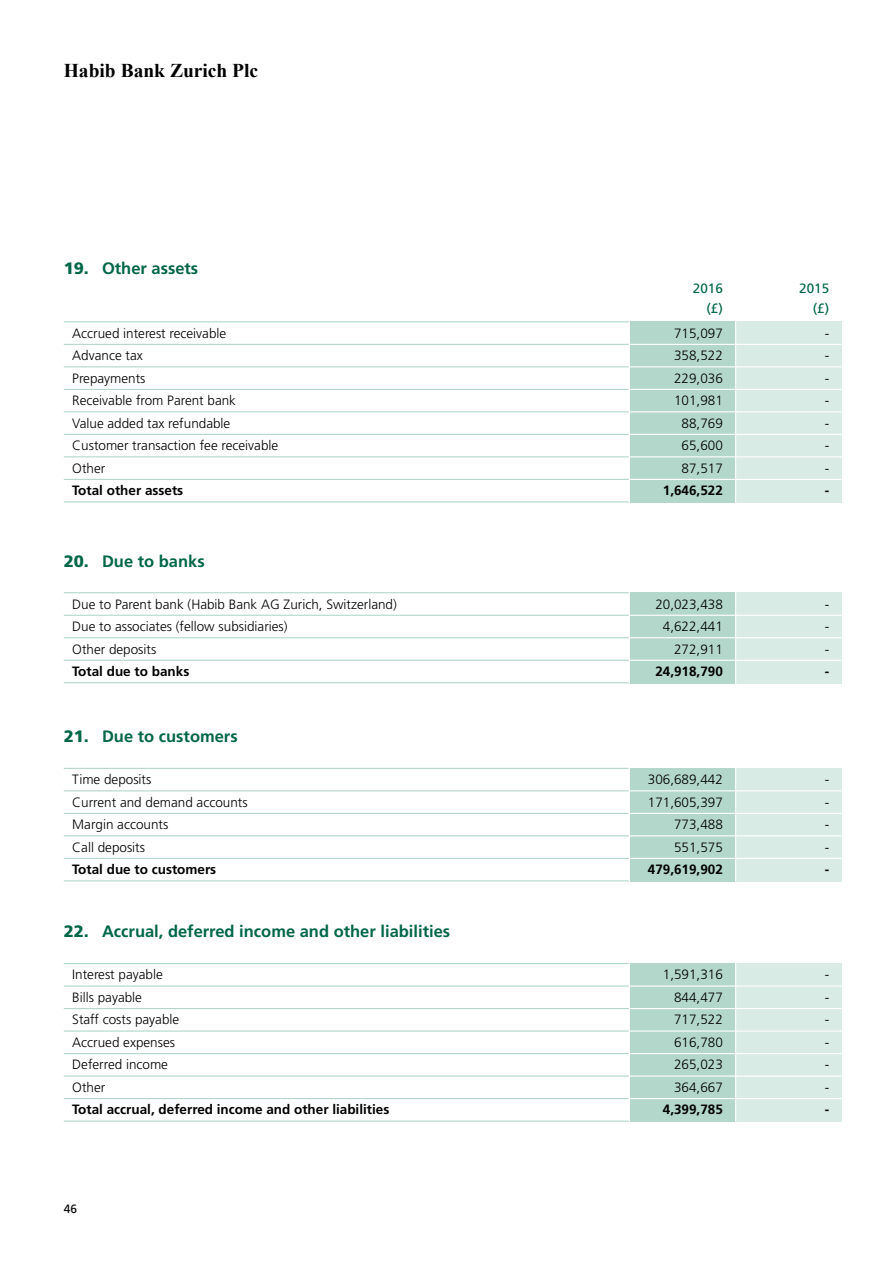
<style>
.page{position:relative;width:893px;height:1263px;background:#fff}
.page>*{position:absolute;margin:0;border:0;box-sizing:border-box;transform-origin:0 0}
.t1{font:700 19.5px "Times New Roman";color:#000}
.t2{font:700 16.5px "Frutiger";color:#006648}
.t3{font:300 13.5px "Frutiger";color:#000}
.t4{font:700 13.5px "Frutiger";color:#000}
.t5{font:13.5px "Frutiger";color:#006648}
.t6{font:12px "Frutiger";color:#000}
.s1{font-weight:900}
</style>
<div class="page">
<div style="left:736px;top:963px;width:106px;height:159px;background:#d9ebe5"></div>
<div style="left:629px;top:963px;width:107px;height:159px;background:#b3d7cb"></div>
<hr style="left:64px;top:963px;width:565px;height:1px;background:#b3d7cb">
<hr style="left:64px;top:985px;width:565px;height:2px;background:#b3d7cb">
<hr style="left:629px;top:985px;width:213px;height:2px;background:#fff">
<hr style="left:64px;top:1008px;width:565px;height:1px;background:#b3d7cb">
<hr style="left:629px;top:1008px;width:213px;height:1px;background:#fff">
<hr style="left:64px;top:1030px;width:565px;height:2px;background:#b3d7cb">
<hr style="left:629px;top:1030px;width:213px;height:2px;background:#fff">
<hr style="left:64px;top:1053px;width:565px;height:1px;background:#b3d7cb">
<hr style="left:629px;top:1053px;width:213px;height:1px;background:#fff">
<hr style="left:64px;top:1075px;width:565px;height:2px;background:#b3d7cb">
<hr style="left:629px;top:1075px;width:213px;height:2px;background:#fff">
<hr style="left:64px;top:1098px;width:565px;height:1px;background:#b3d7cb">
<hr style="left:629px;top:1098px;width:213px;height:1px;background:#fff">
<hr style="left:64px;top:1120px;width:565px;height:2px;background:#b3d7cb">
<hr style="left:735px;top:961px;width:1px;height:162px;background:#fff">
<hr style="left:629px;top:961px;width:1px;height:162px;background:#fff">
<div style="left:736px;top:321px;width:106px;height:181px;background:#d9ebe5"></div>
<div style="left:629px;top:321px;width:107px;height:181px;background:#b3d7cb"></div>
<hr style="left:64px;top:321px;width:565px;height:1px;background:#b3d7cb">
<hr style="left:64px;top:344px;width:565px;height:1px;background:#b3d7cb">
<hr style="left:629px;top:344px;width:213px;height:1px;background:#fff">
<hr style="left:64px;top:366px;width:565px;height:1px;background:#b3d7cb">
<hr style="left:629px;top:366px;width:213px;height:1px;background:#fff">
<hr style="left:64px;top:389px;width:565px;height:1px;background:#b3d7cb">
<hr style="left:629px;top:389px;width:213px;height:1px;background:#fff">
<hr style="left:64px;top:411px;width:565px;height:1px;background:#b3d7cb">
<hr style="left:629px;top:411px;width:213px;height:1px;background:#fff">
<hr style="left:64px;top:434px;width:565px;height:1px;background:#b3d7cb">
<hr style="left:629px;top:434px;width:213px;height:1px;background:#fff">
<hr style="left:64px;top:456px;width:565px;height:1px;background:#b3d7cb">
<hr style="left:629px;top:456px;width:213px;height:1px;background:#fff">
<hr style="left:64px;top:479px;width:565px;height:1px;background:#b3d7cb">
<hr style="left:629px;top:479px;width:213px;height:1px;background:#fff">
<hr style="left:64px;top:501px;width:565px;height:1px;background:#b3d7cb">
<hr style="left:735px;top:319px;width:1px;height:185px;background:#fff">
<hr style="left:629px;top:319px;width:1px;height:185px;background:#fff">
<div style="left:736px;top:768px;width:106px;height:113px;background:#d9ebe5"></div>
<div style="left:629px;top:768px;width:107px;height:113px;background:#b3d7cb"></div>
<hr style="left:64px;top:768px;width:565px;height:1px;background:#b3d7cb">
<hr style="left:64px;top:790px;width:565px;height:1px;background:#b3d7cb">
<hr style="left:629px;top:790px;width:213px;height:1px;background:#fff">
<hr style="left:64px;top:813px;width:565px;height:1px;background:#b3d7cb">
<hr style="left:629px;top:813px;width:213px;height:1px;background:#fff">
<hr style="left:64px;top:835px;width:565px;height:1px;background:#b3d7cb">
<hr style="left:629px;top:835px;width:213px;height:1px;background:#fff">
<hr style="left:64px;top:858px;width:565px;height:1px;background:#b3d7cb">
<hr style="left:629px;top:858px;width:213px;height:1px;background:#fff">
<hr style="left:64px;top:880px;width:565px;height:1px;background:#b3d7cb">
<hr style="left:735px;top:766px;width:1px;height:117px;background:#fff">
<hr style="left:629px;top:766px;width:1px;height:117px;background:#fff">
<div style="left:736px;top:592px;width:106px;height:91px;background:#d9ebe5"></div>
<div style="left:629px;top:592px;width:107px;height:91px;background:#b3d7cb"></div>
<hr style="left:64px;top:592px;width:565px;height:1px;background:#b3d7cb">
<hr style="left:64px;top:615px;width:565px;height:1px;background:#b3d7cb">
<hr style="left:629px;top:615px;width:213px;height:1px;background:#fff">
<hr style="left:64px;top:637px;width:565px;height:1px;background:#b3d7cb">
<hr style="left:629px;top:637px;width:213px;height:1px;background:#fff">
<hr style="left:64px;top:660px;width:565px;height:1px;background:#b3d7cb">
<hr style="left:629px;top:660px;width:213px;height:1px;background:#fff">
<hr style="left:64px;top:682px;width:565px;height:1px;background:#b3d7cb">
<hr style="left:735px;top:590px;width:1px;height:95px;background:#fff">
<hr style="left:629px;top:590px;width:1px;height:95px;background:#fff">
<h1 class="t1" style="left:64px;top:57px;width:196px">Habib Bank Zurich Plc</h1>
<p class="t2" style="left:64px;top:259px;width:136px"><span class="s1">19.</span> Other assets</p>
<p class="t5" style="left:693px;top:281px;width:32px">2016</p>
<p class="t5" style="left:799px;top:281px;width:32px">2015</p>
<p class="t5" style="left:706px;top:300px;width:18px">(£)</p>
<p class="t5" style="left:813px;top:300px;width:18px">(£)</p>
<p class="t3" style="left:72px;top:326px;width:155px">Accrued interest receivable</p>
<p class="t3" style="left:674px;top:326px;width:50px">715,097</p>
<p class="t3" style="left:825px;top:326px;width:6px">-</p>
<p class="t3" style="left:72px;top:348px;width:72px">Advance tax</p>
<p class="t3" style="left:674px;top:348px;width:50px">358,522</p>
<p class="t3" style="left:825px;top:348px;width:6px">-</p>
<p class="t3" style="left:72px;top:371px;width:75px">Prepayments</p>
<p class="t3" style="left:674px;top:371px;width:50px">229,036</p>
<p class="t3" style="left:825px;top:371px;width:6px">-</p>
<p class="t3" style="left:72px;top:393px;width:165px">Receivable from Parent bank</p>
<p class="t3" style="left:674px;top:393px;width:50px">101,981</p>
<p class="t3" style="left:825px;top:393px;width:6px">-</p>
<p class="t3" style="left:72px;top:416px;width:160px">Value added tax refundable</p>
<p class="t3" style="left:682px;top:416px;width:43px">88,769</p>
<p class="t3" style="left:825px;top:416px;width:6px">-</p>
<p class="t3" style="left:72px;top:438px;width:207px">Customer transaction fee receivable</p>
<p class="t3" style="left:682px;top:438px;width:43px">65,600</p>
<p class="t3" style="left:825px;top:438px;width:6px">-</p>
<p class="t3" style="left:72px;top:461px;width:34px">Other</p>
<p class="t3" style="left:682px;top:461px;width:43px">87,517</p>
<p class="t3" style="left:825px;top:461px;width:6px">-</p>
<p class="t4" style="left:72px;top:483px;width:113px">Total other assets</p>
<p class="t4" style="left:663px;top:483px;width:62px">1,646,522</p>
<p class="t4" style="left:825px;top:483px;width:6px">-</p>
<p class="t2" style="left:64px;top:551px;width:142px"><span class="s1">20.</span> Due to banks</p>
<p class="t3" style="left:72px;top:596px;width:326px">Due to Parent bank (Habib Bank AG Zurich, Switzerland)</p>
<p class="t3" style="left:655px;top:596px;width:69px">20,023,438</p>
<p class="t3" style="left:825px;top:596px;width:6px">-</p>
<p class="t3" style="left:72px;top:619px;width:217px">Due to associates (fellow subsidiaries)</p>
<p class="t3" style="left:663px;top:619px;width:62px">4,622,441</p>
<p class="t3" style="left:825px;top:619px;width:6px">-</p>
<p class="t3" style="left:72px;top:641px;width:86px">Other deposits</p>
<p class="t3" style="left:674px;top:641px;width:50px">272,911</p>
<p class="t3" style="left:825px;top:641px;width:6px">-</p>
<p class="t4" style="left:72px;top:664px;width:119px">Total due to banks</p>
<p class="t4" style="left:655px;top:664px;width:69px">24,918,790</p>
<p class="t4" style="left:825px;top:664px;width:6px">-</p>
<p class="t2" style="left:64px;top:727px;width:175px"><span class="s1">21.</span> Due to customers</p>
<p class="t3" style="left:72px;top:772px;width:81px">Time deposits</p>
<p class="t3" style="left:648px;top:772px;width:77px">306,689,442</p>
<p class="t3" style="left:825px;top:772px;width:6px">-</p>
<p class="t3" style="left:72px;top:794px;width:177px">Current and demand accounts</p>
<p class="t3" style="left:648px;top:794px;width:77px">171,605,397</p>
<p class="t3" style="left:825px;top:794px;width:6px">-</p>
<p class="t3" style="left:72px;top:817px;width:98px">Margin accounts</p>
<p class="t3" style="left:674px;top:817px;width:50px">773,488</p>
<p class="t3" style="left:825px;top:817px;width:6px">-</p>
<p class="t3" style="left:72px;top:839px;width:74px">Call deposits</p>
<p class="t3" style="left:674px;top:839px;width:50px">551,575</p>
<p class="t3" style="left:825px;top:839px;width:6px">-</p>
<p class="t4" style="left:72px;top:862px;width:146px">Total due to customers</p>
<p class="t4" style="left:648px;top:862px;width:77px">479,619,902</p>
<p class="t4" style="left:825px;top:862px;width:6px">-</p>
<p class="t2" style="left:64px;top:922px;width:388px"><span class="s1">22.</span> Accrual, deferred income and other liabilities</p>
<p class="t3" style="left:72px;top:967px;width:92px">Interest payable</p>
<p class="t3" style="left:663px;top:967px;width:62px">1,591,316</p>
<p class="t3" style="left:825px;top:967px;width:6px">-</p>
<p class="t3" style="left:72px;top:989px;width:71px">Bills payable</p>
<p class="t3" style="left:674px;top:989px;width:50px">844,477</p>
<p class="t3" style="left:825px;top:989px;width:6px">-</p>
<p class="t3" style="left:72px;top:1012px;width:109px">Staff costs payable</p>
<p class="t3" style="left:674px;top:1012px;width:50px">717,522</p>
<p class="t3" style="left:825px;top:1012px;width:6px">-</p>
<p class="t3" style="left:72px;top:1034px;width:104px">Accrued expenses</p>
<p class="t3" style="left:674px;top:1034px;width:50px">616,780</p>
<p class="t3" style="left:825px;top:1034px;width:6px">-</p>
<p class="t3" style="left:72px;top:1057px;width:97px">Deferred income</p>
<p class="t3" style="left:674px;top:1057px;width:50px">265,023</p>
<p class="t3" style="left:825px;top:1057px;width:6px">-</p>
<p class="t3" style="left:72px;top:1079px;width:34px">Other</p>
<p class="t3" style="left:674px;top:1079px;width:50px">364,667</p>
<p class="t3" style="left:825px;top:1079px;width:6px">-</p>
<p class="t4" style="left:72px;top:1102px;width:319px">Total accrual, deferred income and other liabilities</p>
<p class="t4" style="left:663px;top:1102px;width:62px">4,399,785</p>
<p class="t4" style="left:825px;top:1102px;width:6px">-</p>
<p class="t6" style="left:64px;top:1201px;width:15px">46</p>
</div>
